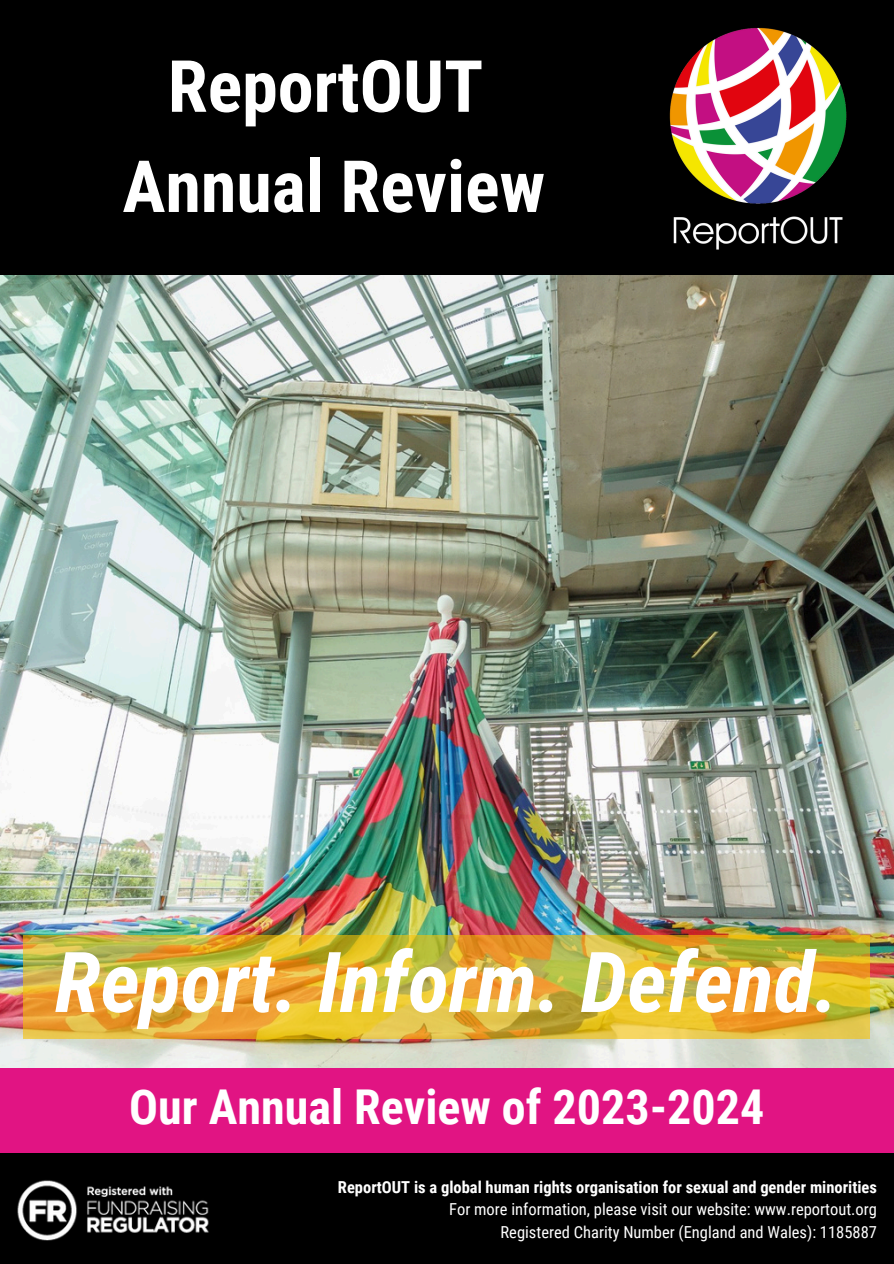
<style>
.page{position:relative;width:894px;height:1264px;background:#fff}
.page>*{position:absolute;margin:0;border:0;box-sizing:border-box;transform-origin:0 0}
.t1{font:italic 700 84px "Roboto Condensed";color:#fff}
.t2{font:700 72px/100.2px "Roboto Condensed";color:#fff;text-align:center}
.t3{font:700 48px "Roboto Condensed";color:#fff}
.t4{font:16.5px "Roboto Condensed";color:#fff}
.t5{font:700 16.5px "Roboto Condensed";color:#fff}
</style>
<div class="page">
<div style="left:0;top:1067px;width:893px;height:85px;background:#e11483"></div>
<div style="left:0;top:1152px;width:893px;height:111px;background:#000"></div>
<div style="left:0;top:0;width:892px;height:275px;background:#000"></div>
<img style="left:669px;top:27px;width:178px;height:223px">
<img style="left:17px;top:1180px;width:192px;height:61px">
<img style="left:0;top:275px;width:893px;height:792px">
<img style="left:24px;top:934px;width:845px;height:104px">
<h1 class="t2" style="left:122px;top:37px;width:424px">ReportOUT<br>Annual Review</h1>
<p class="t1" style="left:55px;top:934px;width:785px">Report. Inform. Defend.</p>
<h3 class="t3" style="left:129px;top:1079px;width:636px">Our Annual Review of 2023-2024</h3>
<p class="t5" style="left:338px;top:1177px;width:540px">ReportOUT is a global human rights organisation for sexual and gender minorities</p>
<p class="t4" style="left:449px;top:1199px;width:429px">For more information, please visit our website: www.reportout.org</p>
<p class="t4" style="left:500px;top:1222px;width:378px">Registered Charity Number (England and Wales): 1185887</p>
</div>
